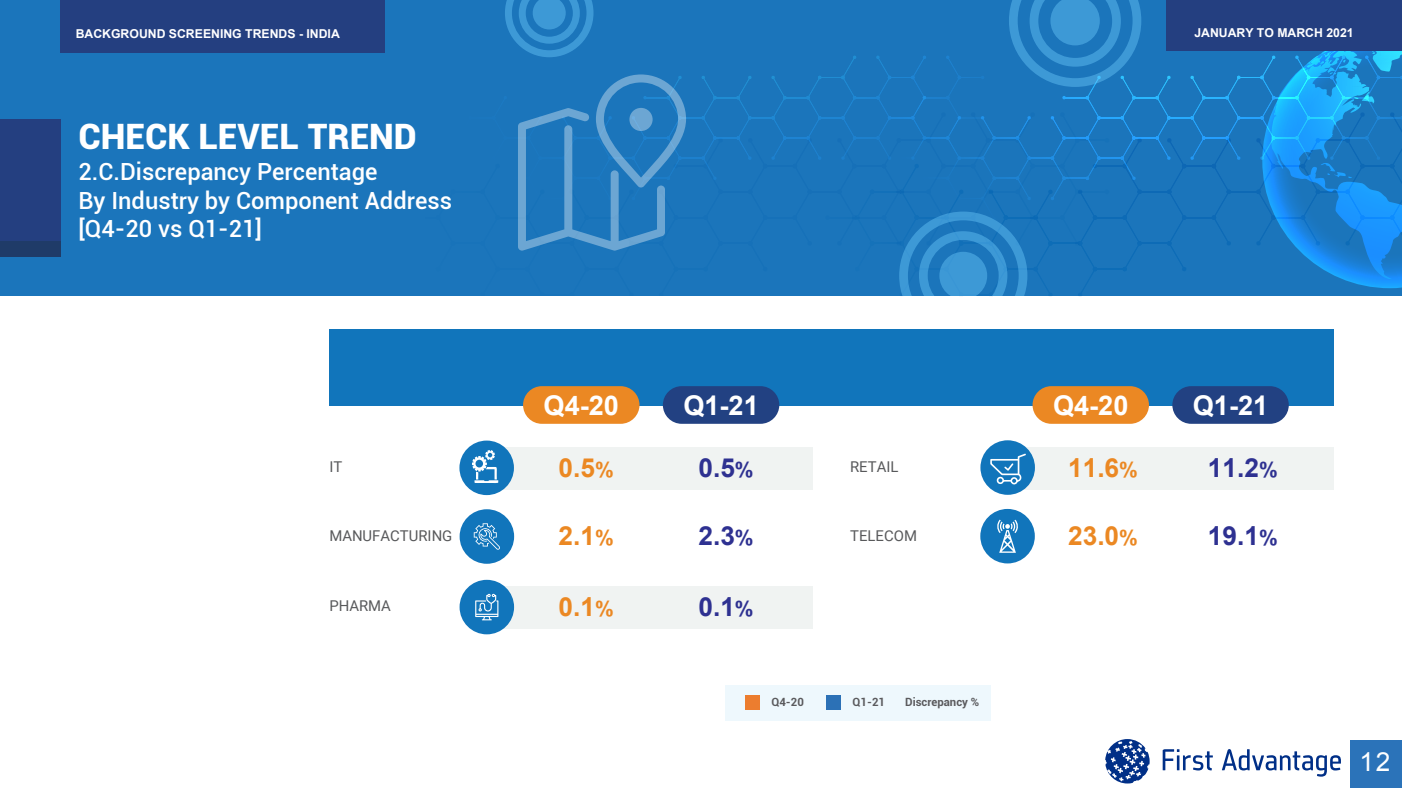
<style>
.page{position:relative;width:1402px;height:788px;background:#fff}
.page>*{position:absolute;margin:0;border:0;box-sizing:border-box;transform-origin:0 0}
.t1{font:900 35px "Roboto";color:#fff}
.t2{font:700 27.12px "Arial";color:#fff}
.t3{font:700 26.25px "Arial";color:#eb8823}
.t4{font:700 26.25px "Arial";color:#2e3191}
.t5{font:26.25px "Arial";color:#fff}
.t6{font:500 23.62px/28.3px "Roboto";color:#fff}
.t7{font:14.88px "Roboto";color:#58595b}
.t8{font:700 12.25px "Arial";color:#fff}
.t9{font:700 11.38px "Roboto";color:#5a5a5d}
.s1{font-size:21px}
</style>
<div class="page">
<div style="left:0;top:0;width:1401px;height:295px;background:#1b75bb"></div>
<svg style="left:425px;top:0;width:976px;height:296px"></svg>
<div style="left:329px;top:329px;width:1004px;height:77px;background:#1175bb"></div>
<div style="left:523px;top:386px;width:116px;height:38px;background:#eb8823;border-radius:19px"></div>
<div style="left:663px;top:386px;width:116px;height:38px;background:#224182;border-radius:19px"></div>
<div style="left:1032px;top:386px;width:116px;height:38px;background:#eb8823;border-radius:19px"></div>
<div style="left:1172px;top:386px;width:116px;height:38px;background:#224182;border-radius:19px"></div>
<div style="left:480px;top:447px;width:332px;height:42px;background:#f0f3f2"></div>
<div style="left:480px;top:586px;width:332px;height:43px;background:#f0f3f2"></div>
<div style="left:1001px;top:447px;width:332px;height:42px;background:#f0f3f2"></div>
<div style="left:980px;top:440px;width:54px;height:55px;background:#1175bb;border-radius:50%"></div>
<svg style="left:990px;top:453px;width:36px;height:31px"></svg>
<div style="left:980px;top:509px;width:54px;height:54px;background:#1175bb;border-radius:50%"></div>
<svg style="left:1014px;top:519px;width:5px;height:14px"></svg>
<svg style="left:996px;top:519px;width:4px;height:14px"></svg>
<svg style="left:999px;top:521px;width:17px;height:31px"></svg>
<div style="left:459px;top:509px;width:55px;height:54px;background:#1175bb;border-radius:50%"></div>
<svg style="left:474px;top:523px;width:26px;height:27px"></svg>
<div style="left:459px;top:440px;width:55px;height:55px;background:#1175bb;border-radius:50%"></div>
<svg style="left:472px;top:450px;width:26px;height:33px"></svg>
<div style="left:459px;top:579px;width:55px;height:55px;background:#1175bb;border-radius:50%"></div>
<svg style="left:475px;top:593px;width:23px;height:27px"></svg>
<div style="left:725px;top:685px;width:265px;height:35px;background:#eef8fd"></div>
<div style="left:745px;top:695px;width:15px;height:15px;background:#ec7d2f"></div>
<div style="left:826px;top:695px;width:15px;height:15px;background:#2c71b6"></div>
<div style="left:1350px;top:740px;width:51px;height:48px;background:#2b73b9"></div>
<div style="left:0;top:119px;width:60px;height:122px;background:#243f80"></div>
<div style="left:0;top:241px;width:60px;height:16px;background:#1f3b68"></div>
<svg style="left:1162px;top:749px;width:50px;height:21px"></svg>
<svg style="left:1222px;top:749px;width:118px;height:27px"></svg>
<svg style="left:1105px;top:739px;width:44px;height:44px"></svg>
<div style="left:60px;top:0;width:324px;height:53px;background:#243f80"></div>
<div style="left:1166px;top:0;width:235px;height:50px;background:#243f80"></div>
<p class="t8" style="left:76px;top:26px;width:266px">BACKGROUND SCREENING TRENDS - INDIA</p>
<p class="t8" style="left:1194px;top:25px;width:161px">JANUARY TO MARCH 2021</p>
<h1 class="t1" style="left:78px;top:112px;width:340px">CHECK LEVEL TREND</h1>
<p class="t6" style="left:78px;top:157px;width:375px">2.C.Discrepancy Percentage<br>By Industry by Component Address [Q4-20 vs Q1-21]</p>
<p class="t2" style="left:543px;top:387px;width:77px">Q4-20</p>
<p class="t2" style="left:683px;top:387px;width:77px">Q1-21</p>
<p class="t2" style="left:1053px;top:387px;width:77px">Q4-20</p>
<p class="t2" style="left:1192px;top:387px;width:77px">Q1-21</p>
<p class="t7" style="left:329px;top:456px;width:14px">IT</p>
<p class="t3" style="left:558px;top:450px;width:57px">0.5<span class="s1">%</span></p>
<p class="t4" style="left:698px;top:450px;width:57px">0.5<span class="s1">%</span></p>
<p class="t7" style="left:850px;top:456px;width:50px">RETAIL</p>
<p class="t3" style="left:1068px;top:450px;width:71px">11.6<span class="s1">%</span></p>
<p class="t4" style="left:1207px;top:450px;width:71px">11.2<span class="s1">%</span></p>
<p class="t7" style="left:329px;top:525px;width:125px">MANUFACTURING</p>
<p class="t3" style="left:558px;top:518px;width:57px">2.1<span class="s1">%</span></p>
<p class="t4" style="left:698px;top:518px;width:57px">2.3<span class="s1">%</span></p>
<p class="t7" style="left:850px;top:525px;width:68px">TELECOM</p>
<p class="t3" style="left:1068px;top:518px;width:71px">23.0<span class="s1">%</span></p>
<p class="t4" style="left:1207px;top:518px;width:71px">19.1<span class="s1">%</span></p>
<p class="t7" style="left:329px;top:595px;width:63px">PHARMA</p>
<p class="t3" style="left:558px;top:589px;width:57px">0.1<span class="s1">%</span></p>
<p class="t4" style="left:698px;top:589px;width:57px">0.1<span class="s1">%</span></p>
<p class="t9" style="left:771px;top:694px;width:34px">Q4-20</p>
<p class="t9" style="left:852px;top:694px;width:34px">Q1-21</p>
<p class="t9" style="left:905px;top:694px;width:76px">Discrepancy %</p>
<p class="t5" style="left:1359px;top:744px;width:32px">12</p>
</div>
